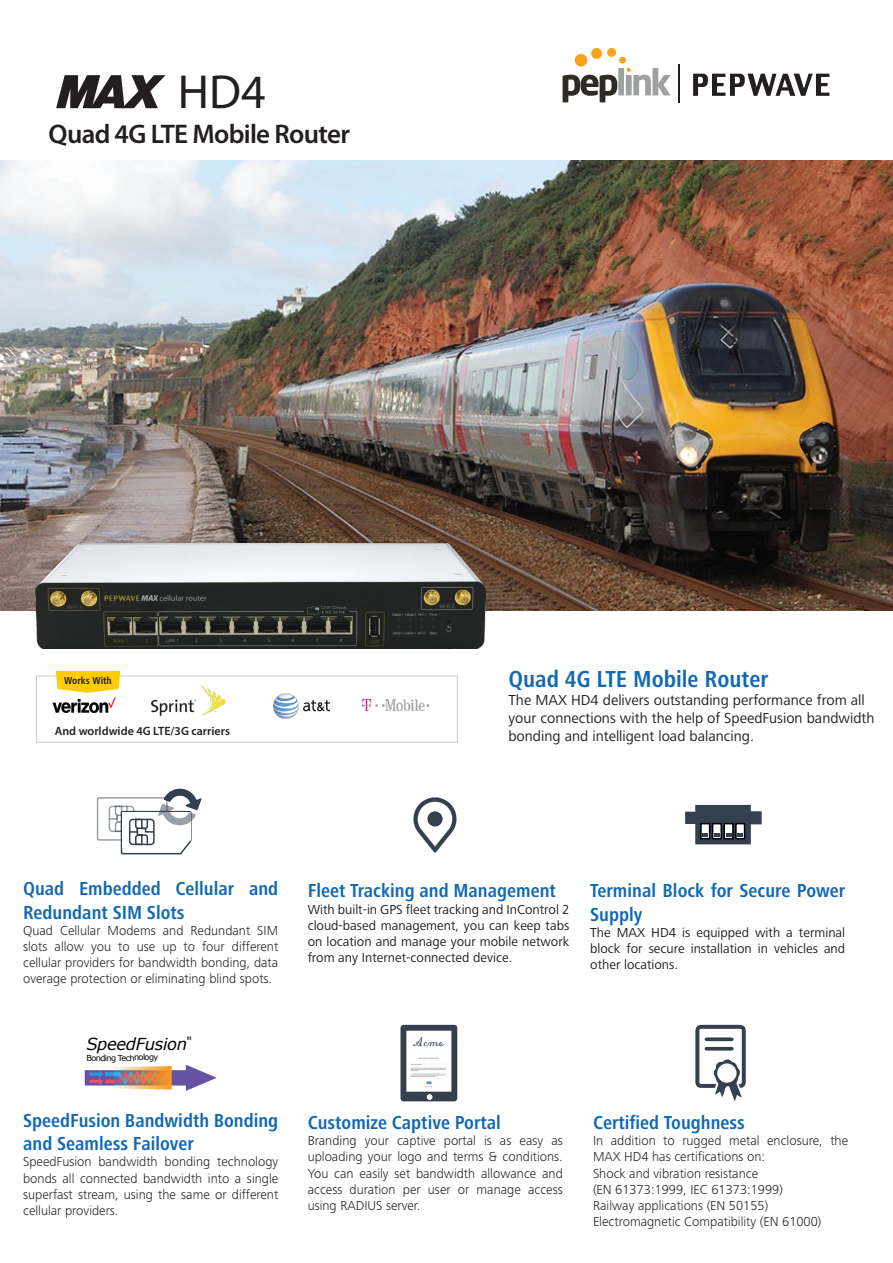
<style>
.page{position:relative;width:893px;height:1263px;background:#fff}
.page>*{position:absolute;margin:0;border:0;box-sizing:border-box;transform-origin:0 0}
.t1{font:48px "Myriad Pro";color:#231f20}
.t2{font:600 27px "Myriad Pro";letter-spacing:-.025em;color:#231f20}
.t3{font:700 condensed 24px "Frutiger Next LT";color:#1268b3}
.t4{font:700 condensed 19.5px/23.4px "Frutiger Next LT";color:#1268b3}
.t5{font:italic 16.5px "Verdana";letter-spacing:-.03em;color:#000}
.t6{font:15px/18px "Frutiger Next LT";color:#231f20}
.t7{font:13.8px "SW Scrpc";color:#343f4f}
.t8{font:300 13.5px/16.2px "Frutiger Next LT";color:#231f20;text-align:justify}
.t9{font:13.5px/16.2px "Frutiger Next LT";color:#231f20;text-align:justify}
.t10{font:600 12px "Myriad Pro";color:#231f20}
.t11{font:700 condensed 10.5px "Frutiger Next LT";color:#231f20}
.t12{font:8.25px "Verdana";letter-spacing:-.08em;color:#000}
</style>
<div class="page">
<img style="left:0;top:161px;width:893px;height:450px">
<svg style="left:56px;top:75px;width:110px;height:33px"></svg>
<img style="left:413px;top:797px;width:44px;height:55px">
<div style="left:97px;top:797px;width:71px;height:44px;border:2px solid #333f4f"></div>
<svg style="left:109px;top:788px;width:93px;height:67px"></svg>
<svg style="left:695px;top:1025px;width:51px;height:76px"></svg>
<svg style="left:85px;top:1065px;width:132px;height:26px"></svg>
<img style="left:114px;top:1066px;width:58px;height:23px">
<svg style="left:400px;top:1025px;width:57px;height:76px"></svg>
<img style="left:35px;top:543px;width:450px;height:106px">
<div style="left:685px;top:812px;width:12px;height:12px;background:#343f4f;border:2px solid #343f4f"></div>
<div style="left:695px;top:805px;width:56px;height:39px;background:#343f4f;border:2px solid #343f4f"></div>
<div style="left:712px;top:823px;width:10px;height:16px;background:#fff;border:2px solid #000"></div>
<div style="left:723px;top:823px;width:11px;height:16px;background:#fff;border:2px solid #000"></div>
<div style="left:735px;top:823px;width:10px;height:16px;background:#fff;border:2px solid #000"></div>
<svg style="left:714px;top:833px;width:6px;height:4px"></svg>
<svg style="left:726px;top:833px;width:5px;height:4px"></svg>
<svg style="left:737px;top:833px;width:6px;height:4px"></svg>
<div style="left:748px;top:811px;width:14px;height:13px;background:#343f4f;border:2px solid #343f4f"></div>
<div style="left:700px;top:823px;width:10px;height:16px;background:#fff;border:2px solid #000"></div>
<svg style="left:702px;top:833px;width:6px;height:4px"></svg>
<div style="left:36px;top:676px;width:422px;height:67px;background:#fff;border:1px solid #c9cacc"></div>
<svg style="left:56px;top:671px;width:64px;height:22px"></svg>
<img style="left:274px;top:693px;width:56px;height:26px">
<img style="left:362px;top:699px;width:66px;height:12px">
<img style="left:52px;top:698px;width:64px;height:14px">
<img style="left:151px;top:685px;width:74px;height:31px">
<svg style="left:563px;top:48px;width:107px;height:54px"></svg>
<svg style="left:693px;top:74px;width:136px;height:22px"></svg>
<hr style="left:678px;top:64px;width:2px;height:38px;background:#231f20">
<h1 class="t1" style="left:178px;top:62px;width:89px">HD4</h1>
<h2 class="t2" style="left:49px;top:117px;width:303px">Quad 4G LTE Mobile Router</h2>
<p class="t11" style="left:64px;top:674px;width:49px">Works With</p>
<p class="t10" style="left:55px;top:723px;width:177px">And worldwide 4G LTE/3G carriers</p>
<h3 class="t3" style="left:508px;top:666px;width:261px">Quad 4G LTE Mobile Router</h3>
<p class="t6" style="left:508px;top:691px;width:368px">The MAX HD4 delivers outstanding performance from all your connections with the help of SpeedFusion bandwidth bonding and intelligent load balancing.</p>
<h3 class="t4" style="left:23px;top:877px;width:257px">Quad Embedded Cellular and<br>Redundant SIM Slots</h3>
<p class="t8" style="left:23px;top:922px;width:257px">Quad Cellular Modems and Redundant SIM slots allow you to use up to four different cellular providers for bandwidth bonding, data overage protection or eliminating blind spots.</p>
<p class="t5" style="left:86px;top:1033px;width:107px">SpeedFusion<sup>"</sup></p>
<p class="t12" style="left:86px;top:1052px;width:74px">Bonding Technology</p>
<h3 class="t4" style="left:23px;top:1108px;width:257px">SpeedFusion Bandwidth Bonding and Seamless Failover</h3>
<p class="t8" style="left:23px;top:1154px;width:257px">SpeedFusion bandwidth bonding technology bonds all connected bandwidth into a single superfast stream, using the same or different cellular providers.</p>
<h3 class="t4" style="left:308px;top:879px;width:250px">Fleet Tracking and Management</h3>
<p class="t9" style="left:308px;top:901px;width:263px">With built-in GPS fleet tracking and InControl 2 cloud-based management, you can keep tabs on location and manage your mobile network from any Internet-connected device.</p>
<h3 class="t4" style="left:590px;top:879px;width:257px">Terminal Block for Secure Power<br>Supply</h3>
<p class="t9" style="left:590px;top:924px;width:257px">The MAX HD4 is equipped with a terminal block for secure installation in vehicles and other locations.</p>
<p class="t7" style="left:414px;top:1036px;width:31px">Acme</p>
<h3 class="t4" style="left:308px;top:1111px;width:195px">Customize Captive Portal</h3>
<p class="t8" style="left:308px;top:1132px;width:257px">Branding your captive portal is as easy as uploading your logo and terms &amp; conditions.<br>You can easily set bandwidth allowance and access duration per user or manage access using RADIUS server.</p>
<h3 class="t4" style="left:593px;top:1111px;width:153px">Certified Toughness</h3>
<p class="t8" style="left:593px;top:1132px;width:257px;text-align:left">In addition to rugged metal enclosure, the MAX HD4 has certifications on:<br>Shock and vibration resistance<br>(EN 61373:1999, IEC 61373:1999)<br>Railway applications (EN 50155)<br>Electromagnetic Compatibility (EN 61000)</p>
</div>
